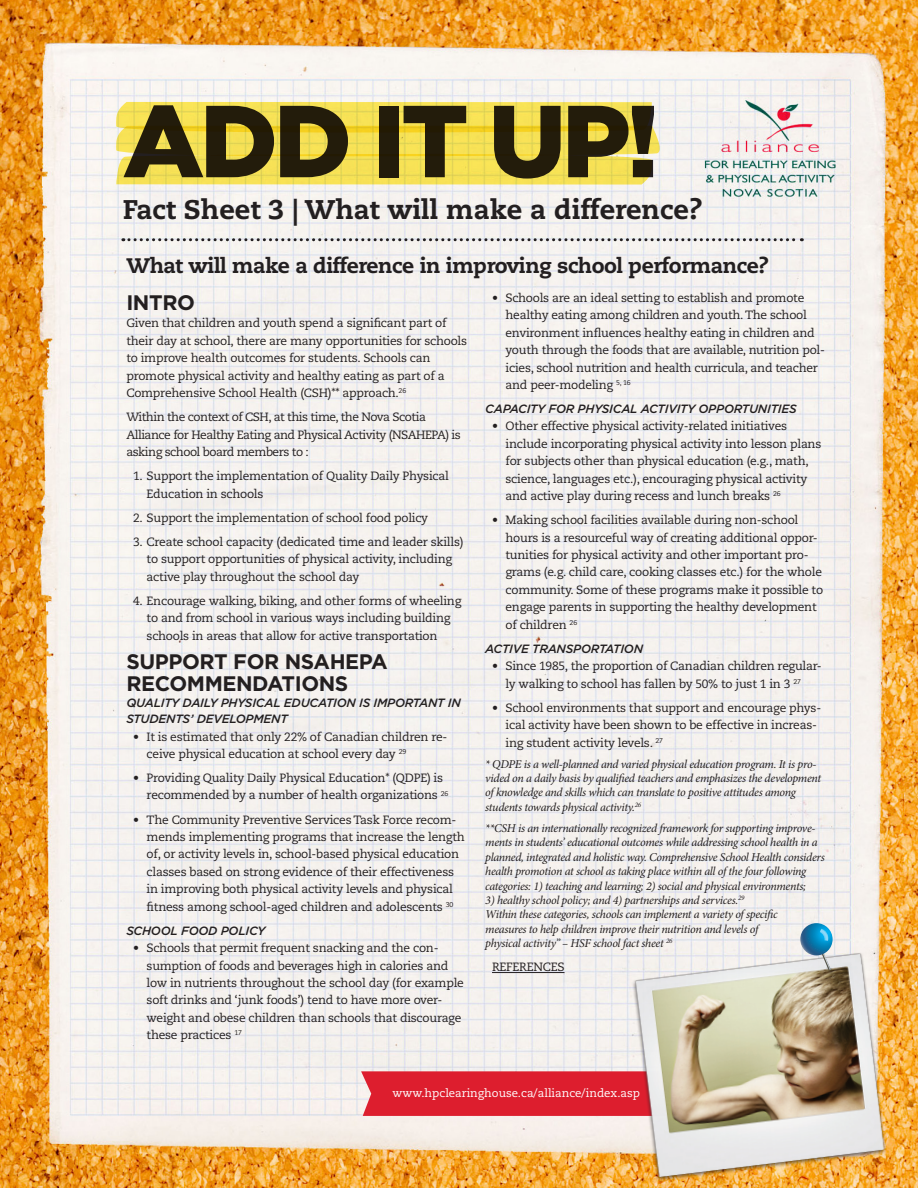
<style>
.page{position:relative;width:918px;height:1188px;background:#fff}
.page>*{position:absolute;margin:0;border:0;box-sizing:border-box;transform-origin:0 0}
.t1{font:900 102px "Gotham";letter-spacing:-.04em;color:#231f20}
.t2{font:800 27px "Caecilia LT Std";color:#231f20}
.t3{font:800 21px "Caecilia LT Std";letter-spacing:-.02em;color:#231f20}
.t4{font:700 21px/22.2px "Gotham";letter-spacing:-.02em;color:#231f20}
.t5{font:12px/17.4px "Caecilia LT Std";letter-spacing:-.02em;color:#231f20}
.t6{font:italic 12px/14.4px "Minion Pro";letter-spacing:-.03em;color:#231f20}
.t7{font:italic 500 12px/16.2px "Gotham";letter-spacing:-.02em;color:#231f20}
.t8{font:12px/17.4px "Caecilia LT Std";letter-spacing:-.04em;color:#231f20}
.t9{font:11.4px "Caecilia LT Std";color:#fff}
</style>
<div class="page">
<img style="left:0;top:0;width:918px;height:1188px">
<div style="left:361px;top:1071px;width:266px;height:45px;background:#dd1e2e"></div>
<svg style="left:116px;top:102px;width:545px;height:83px;background:#f3de57"></svg>
<img style="left:627px;top:946px;width:269px;height:242px">
<svg style="left:800px;top:923px;width:33px;height:32px"></svg>
<svg style="left:814px;top:929px;width:49px;height:86px;background:#afb3ab"></svg>
<hr style="left:492px;top:972px;width:73px;height:1px;background:#231f20">
<svg style="left:123px;top:238px;width:679px;height:3px;background:#a1a0a3"></svg>
<p class="t1" style="left:123px;top:82px;width:538px">ADD IT UP!</p>
<p class="t2" style="left:123px;top:192px;width:581px">Fact Sheet 3 | What will make a difference?</p>
<p class="t3" style="left:126px;top:253px;width:644px">What will make a difference in improving school performance?</p>
<p class="t4" style="left:126px;top:291px;width:70px">INTRO</p>
<p class="t5" style="left:126px;top:315px;width:342px">Given that children and youth spend a significant part of their day at school, there are many opportunities for schools to improve health outcomes for students. Schools can promote physical activity and healthy eating as part of a Comprehensive School Health (CSH)** approach.<sup>26</sup></p>
<p class="t8" style="left:126px;top:409px;width:336px">Within the context of CSH, at this time, the Nova Scotia<br>Alliance for Healthy Eating and Physical Activity (NSAHEPA) is asking school board members to :</p>
<p class="t5" style="left:147px;top:468px;width:304px;text-indent:-14px">1. Support the implementation of Quality Daily Physical<br>Education in schools</p>
<p class="t5" style="left:133px;top:509px;width:296px">2. Support the implementation of school food policy</p>
<p class="t5" style="left:147px;top:533px;width:318px;text-indent:-14px">3. Create school capacity (dedicated time and leader skills) to support opportunities of physical activity, including active play throughout the school day</p>
<p class="t5" style="left:147px;top:592px;width:316px;text-indent:-14px">4. Encourage walking, biking, and other forms of wheeling to and from school in various ways including building schools in areas that allow for active transportation</p>
<p class="t4" style="left:126px;top:649px;width:263px">SUPPORT FOR NSAHEPA<br>RECOMMENDATIONS</p>
<p class="t7" style="left:126px;top:695px;width:336px">QUALITY DAILY PHYSICAL EDUCATION IS IMPORTANT IN<br>STUDENTS’ DEVELOPMENT</p>
<p class="t5" style="left:147px;top:728px;width:302px;text-indent:-14px">• It is estimated that only 22% of Canadian children re&shy;ceive physical education at school every day <sup>29</sup></p>
<p class="t5" style="left:147px;top:769px;width:303px;text-indent:-14px">• Providing Quality Daily Physical Education* (QDPE) is recommended by a number of health organizations <sup>26</sup></p>
<p class="t5" style="left:147px;top:811px;width:320px;text-indent:-14px">• The Community Preventive Services Task Force recom&shy;mends implementing programs that increase the length of, or activity levels in, school-based physical education classes based on strong evidence of their effectiveness in improving both physical activity levels and physical fitness among school-aged children and adolescents <sup>30</sup></p>
<p class="t7" style="left:126px;top:922px;width:140px">SCHOOL FOOD POLICY</p>
<p class="t5" style="left:147px;top:940px;width:319px;text-indent:-14px">• Schools that permit frequent snacking and the con&shy;sumption of foods and beverages high in calories and low in nutrients throughout the school day (for example soft drinks and ‘junk foods’) tend to have more over&shy;weight and obese children than schools that discourage these practices <sup>17</sup></p>
<p class="t5" style="left:506px;top:289px;width:321px;text-indent:-14px">• Schools are an ideal setting to establish and promote healthy eating among children and youth.The school environment influences healthy eating in children and youth through the foods that are available, nutrition pol&shy;icies, school nutrition and health curricula, and teacher and peer-modeling <sup>5,</sup> <sup>16</sup></p>
<p class="t7" style="left:485px;top:401px;width:313px">CAPACITY FOR PHYSICAL ACTIVITY OPPORTUNITIES</p>
<p class="t5" style="left:506px;top:418px;width:317px;text-indent:-14px">• Other effective physical activity-related initiatives include incorporating physical activity into lesson plans for subjects other than physical education (e.g., math, science, languages etc.), encouraging physical activity and active play during recess and lunch breaks <sup>26</sup></p>
<p class="t5" style="left:506px;top:512px;width:319px;text-indent:-14px">• Making school facilities available during non-school hours is a resourceful way of creating additional oppor&shy;tunities for physical activity and other important pro&shy;grams (e.g. child care, cooking classes etc.) for the whole community. Some of these programs make it possible to engage parents in supporting the healthy development of children <sup>26</sup></p>
<p class="t7" style="left:485px;top:640px;width:159px">ACTIVE TRANSPORTATION</p>
<p class="t5" style="left:506px;top:658px;width:318px;text-indent:-14px">• Since 1985, the proportion of Canadian children regular&shy;ly walking to school has fallen by 50% to just 1 in 3 <sup>27</sup></p>
<p class="t5" style="left:506px;top:699px;width:317px;text-indent:-14px">• School environments that support and encourage phys&shy;ical activity have been shown to be effective in increas&shy;ing student activity levels. <sup>27</sup></p>
<p class="t6" style="left:485px;top:757px;width:337px">* QDPE is a well-planned and varied physical education program. It is pro&shy;vided on a daily basis by qualified teachers and emphasizes the development of knowledge and skills which can translate to positive attitudes among students towards physical activity.<sup>26</sup></p>
<p class="t6" style="left:485px;top:821px;width:341px">**CSH is an internationally recognized framework for supporting improve&shy;ments in students’ educational outcomes while addressing school health in a planned, integrated and holistic way. Comprehensive School Health considers health promotion at school as taking place within all of the four following categories: 1) teaching and learning; 2) social and physical environments;</p>
<p class="t6" style="left:485px;top:893px;width:294px">3) healthy school policy; and 4) partnerships and services.<sup>29<br></sup>Within these categories, schools can implement a variety of specific measures to help children improve their nutrition and levels of physical activity” – HSF school fact sheet <sup>26</sup></p>
<p class="t5" style="left:492px;top:959px;width:74px">REFERENCES</p>
<p class="t9" style="left:393px;top:1087px;width:249px">www.hpclearinghouse.ca/alliance/index.asp</p>
</div>
